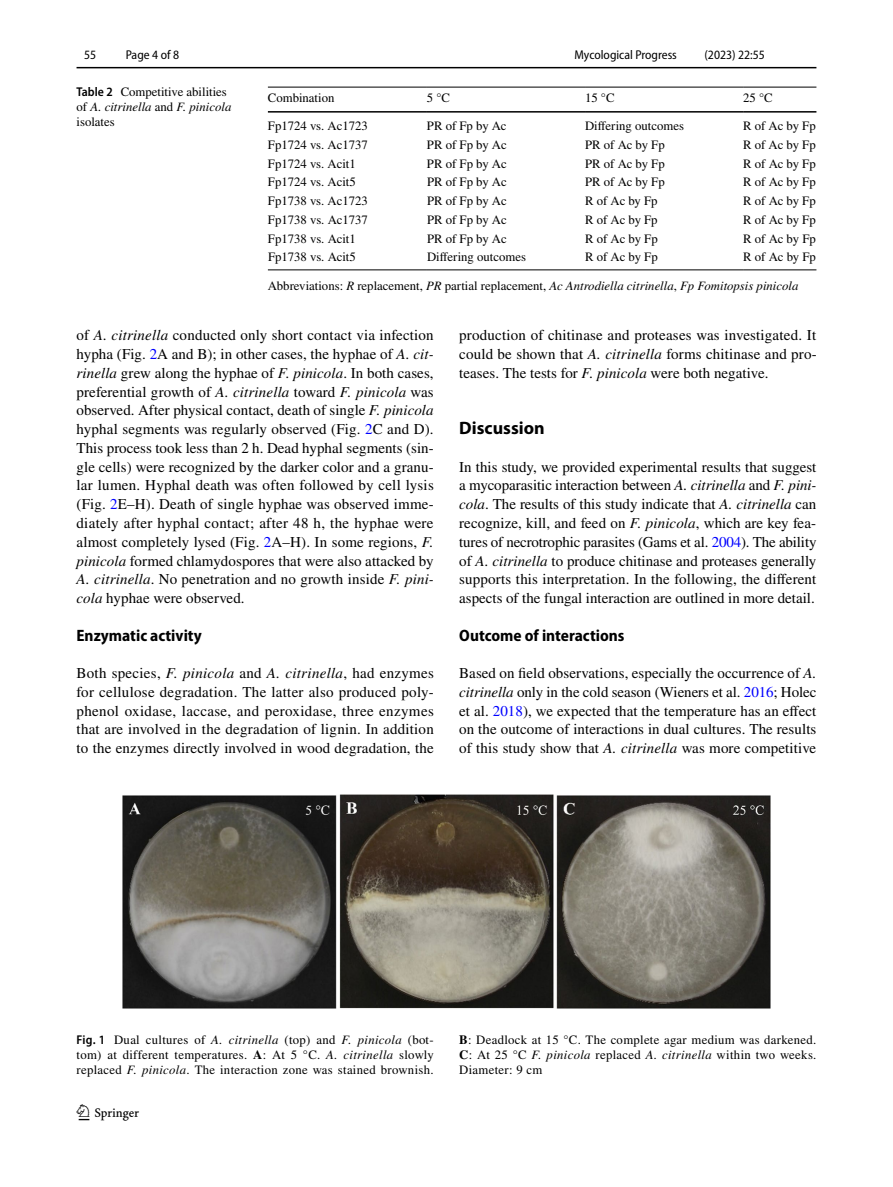
<style>
.page{position:relative;width:893px;height:1187px;background:#fff}
.page>*{position:absolute;margin:0;border:0;box-sizing:border-box;transform-origin:0 0}
.t1{font:22.5px "Springnew Regular 2";color:#000}
.t2{font:700 18px "Myriad Pro";color:#000}
.t3{font:700 semi-condensed 16.5px "Myriad Pro";color:#000}
.t4{font:15px/18.8px "STIX";letter-spacing:.005em;color:#000;text-align:justify}
.t5{font:12.75px/15px "STIX";color:#000;text-align:justify}
.t6{font:semi-condensed 12.75px "Myriad Pro";color:#000}
.s1{font-family:"Myriad Pro";font-weight:600;font-stretch:semi-condensed}
.s2{font-style:italic}
.s3{color:#00f}
.s4{font-weight:700}
</style>
<div class="page">
<hr style="left:77px;top:67px;width:739px;height:1px;background:#000">
<hr style="left:268px;top:87px;width:159px;height:1px;background:#000">
<hr style="left:268px;top:111px;width:159px;height:2px;background:#000">
<hr style="left:427px;top:87px;width:158px;height:1px;background:#000">
<hr style="left:427px;top:111px;width:158px;height:2px;background:#000">
<hr style="left:585px;top:87px;width:158px;height:1px;background:#000">
<hr style="left:585px;top:111px;width:158px;height:2px;background:#000">
<hr style="left:743px;top:87px;width:73px;height:1px;background:#000">
<hr style="left:743px;top:111px;width:73px;height:2px;background:#000">
<hr style="left:268px;top:269px;width:159px;height:1px;background:#000">
<hr style="left:427px;top:269px;width:158px;height:1px;background:#000">
<hr style="left:585px;top:269px;width:158px;height:1px;background:#000">
<hr style="left:743px;top:269px;width:73px;height:1px;background:#000">
<img style="left:123px;top:794px;width:647px;height:214px">
<p class="t6" style="left:84px;top:48px;width:14px">55</p>
<p class="t6" style="left:126px;top:48px;width:55px">Page 4 of 8</p>
<p class="t5" style="left:77px;top:85px;width:156px;text-align:left"><span class="s1">Table 2</span> Competitive abilities of <span class="s2">A. citrinella</span> and <span class="s2">F. pinicola </span>isolates</p>
<p class="t6" style="left:574px;top:48px;width:104px">Mycological Progress</p>
<p class="t6" style="left:704px;top:48px;width:62px">(2023) 22:55</p>
<p class="t5" style="left:268px;top:91px;width:68px">Combination</p>
<p class="t5" style="left:427px;top:91px;width:25px">5 °C</p>
<p class="t5" style="left:585px;top:91px;width:31px">15 °C</p>
<p class="t5" style="left:743px;top:91px;width:31px">25 °C</p>
<p class="t5" style="left:268px;top:119px;width:101px">Fp1724 vs. Ac1723</p>
<p class="t5" style="left:427px;top:119px;width:81px">PR of Fp by Ac</p>
<p class="t5" style="left:585px;top:119px;width:100px">Differing outcomes</p>
<p class="t5" style="left:743px;top:119px;width:74px">R of Ac by Fp</p>
<p class="t5" style="left:268px;top:138px;width:101px">Fp1724 vs. Ac1737</p>
<p class="t5" style="left:427px;top:138px;width:81px">PR of Fp by Ac</p>
<p class="t5" style="left:585px;top:138px;width:81px">PR of Ac by Fp</p>
<p class="t5" style="left:743px;top:138px;width:74px">R of Ac by Fp</p>
<p class="t5" style="left:268px;top:157px;width:89px">Fp1724 vs. Acit1</p>
<p class="t5" style="left:427px;top:157px;width:81px">PR of Fp by Ac</p>
<p class="t5" style="left:585px;top:157px;width:81px">PR of Ac by Fp</p>
<p class="t5" style="left:743px;top:157px;width:74px">R of Ac by Fp</p>
<p class="t5" style="left:268px;top:175px;width:89px">Fp1724 vs. Acit5</p>
<p class="t5" style="left:427px;top:175px;width:81px">PR of Fp by Ac</p>
<p class="t5" style="left:585px;top:175px;width:81px">PR of Ac by Fp</p>
<p class="t5" style="left:743px;top:175px;width:74px">R of Ac by Fp</p>
<p class="t5" style="left:268px;top:194px;width:101px">Fp1738 vs. Ac1723</p>
<p class="t5" style="left:427px;top:194px;width:81px">PR of Fp by Ac</p>
<p class="t5" style="left:585px;top:194px;width:74px">R of Ac by Fp</p>
<p class="t5" style="left:743px;top:194px;width:74px">R of Ac by Fp</p>
<p class="t5" style="left:268px;top:213px;width:101px">Fp1738 vs. Ac1737</p>
<p class="t5" style="left:427px;top:213px;width:81px">PR of Fp by Ac</p>
<p class="t5" style="left:585px;top:213px;width:74px">R of Ac by Fp</p>
<p class="t5" style="left:743px;top:213px;width:74px">R of Ac by Fp</p>
<p class="t5" style="left:268px;top:231px;width:89px">Fp1738 vs. Acit1</p>
<p class="t5" style="left:427px;top:231px;width:81px">PR of Fp by Ac</p>
<p class="t5" style="left:585px;top:231px;width:74px">R of Ac by Fp</p>
<p class="t5" style="left:743px;top:231px;width:74px">R of Ac by Fp</p>
<p class="t5" style="left:268px;top:250px;width:89px">Fp1738 vs. Acit5</p>
<p class="t5" style="left:427px;top:250px;width:100px">Differing outcomes</p>
<p class="t5" style="left:585px;top:250px;width:74px">R of Ac by Fp</p>
<p class="t5" style="left:743px;top:250px;width:74px">R of Ac by Fp</p>
<p class="t5" style="left:268px;top:278px;width:532px">Abbreviations: <span class="s2">R</span> replacement, <span class="s2">PR</span> partial replacement, <span class="s2">Ac Antrodiella citrinella</span>, <span class="s2">Fp Fomitopsis pinicola</span></p>
<p class="t4" style="left:77px;top:327px;width:359px">of <span class="s2">A. citrinella</span> conducted only short contact via infection hypha (Fig. <span class="s3">2</span>A and B); in other cases, the hyphae of <span class="s2">A. cit&shy;rinella</span> grew along the hyphae of <span class="s2">F. pinicola</span>. In both cases, preferential growth of <span class="s2">A. citrinella</span> toward <span class="s2">F. pinicola</span> was observed. After physical contact, death of single <span class="s2">F. pinicola </span>hyphal segments was regularly observed (Fig. <span class="s3">2</span>C and D).<br>This process took less than 2 h. Dead hyphal segments (sin&shy;gle cells) were recognized by the darker color and a granu&shy;lar lumen. Hyphal death was often followed by cell lysis (Fig. <span class="s3">2</span>E–H). Death of single hyphae was observed imme&shy;diately after hyphal contact; after 48 h, the hyphae were almost completely lysed (Fig. <span class="s3">2</span>A–H). In some regions, <span class="s2">F. pinicola</span> formed chlamydospores that were also attacked by <span class="s2">A. citrinella</span>. No penetration and no growth inside <span class="s2">F. pini&shy;cola</span> hyphae were observed.</p>
<p class="t3" style="left:77px;top:625px;width:127px">Enzymatic activity</p>
<p class="t4" style="left:77px;top:664px;width:359px">Both species, <span class="s2">F. pinicola</span> and <span class="s2">A. citrinella</span>, had enzymes for cellulose degradation. The latter also produced poly&shy;phenol oxidase, laccase, and peroxidase, three enzymes that are involved in the degradation of lignin. In addition to the enzymes directly involved in wood degradation, the</p>
<p class="t4" style="left:459px;top:327px;width:359px">production of chitinase and proteases was investigated. It could be shown that <span class="s2">A. citrinella</span> forms chitinase and pro&shy;teases. The tests for <span class="s2">F. pinicola</span> were both negative.</p>
<p class="t2" style="left:459px;top:416px;width:87px">Discussion</p>
<p class="t4" style="left:459px;top:458px;width:359px">In this study, we provided experimental results that suggest a mycoparasitic interaction between <span class="s2">A. citrinella</span> and <span class="s2">F. pini&shy;cola</span>. The results of this study indicate that <span class="s2">A. citrinella</span> can recognize, kill, and feed on <span class="s2">F. pinicola</span>, which are key fea&shy;tures of necrotrophic parasites (Gams et al. <span class="s3">2004</span>). The ability of <span class="s2">A. citrinella</span> to produce chitinase and proteases generally supports this interpretation. In the following, the different aspects of the fungal interaction are outlined in more detail.</p>
<p class="t3" style="left:459px;top:625px;width:167px">Outcome of interactions</p>
<p class="t4" style="left:459px;top:664px;width:359px">Based on field observations, especially the occurrence of <span class="s2">A. citrinella</span> only in the cold season (Wieners et al. <span class="s3">2016</span>; Holec et al. <span class="s3">2018</span>), we expected that the temperature has an effect on the outcome of interactions in dual cultures. The results of this study show that <span class="s2">A. citrinella</span> was more competitive</p>
<p class="t5" style="left:77px;top:1032px;width:359px"><span class="s1">Fig. 1</span> Dual cultures of <span class="s2">A. citrinella</span> (top) and <span class="s2">F. pinicola</span> (bot&shy;tom) at different temperatures. <span class="s4">A</span>: At 5 °C. <span class="s2">A. citrinella</span> slowly replaced <span class="s2">F. pinicola</span>. The interaction zone was stained brownish.</p>
<p class="t5" style="left:459px;top:1032px;width:359px"><span class="s4">B</span>: Deadlock at 15 °C. The complete agar medium was darkened.<br><span class="s4">C</span>: At 25 °C <span class="s2">F. pinicola</span> replaced <span class="s2">A. citrinella</span> within two weeks.<br>Diameter: 9 cm</p>
<h1 class="t1" style="left:79px;top:1104px;width:62px">1 3</h1>
</div>
